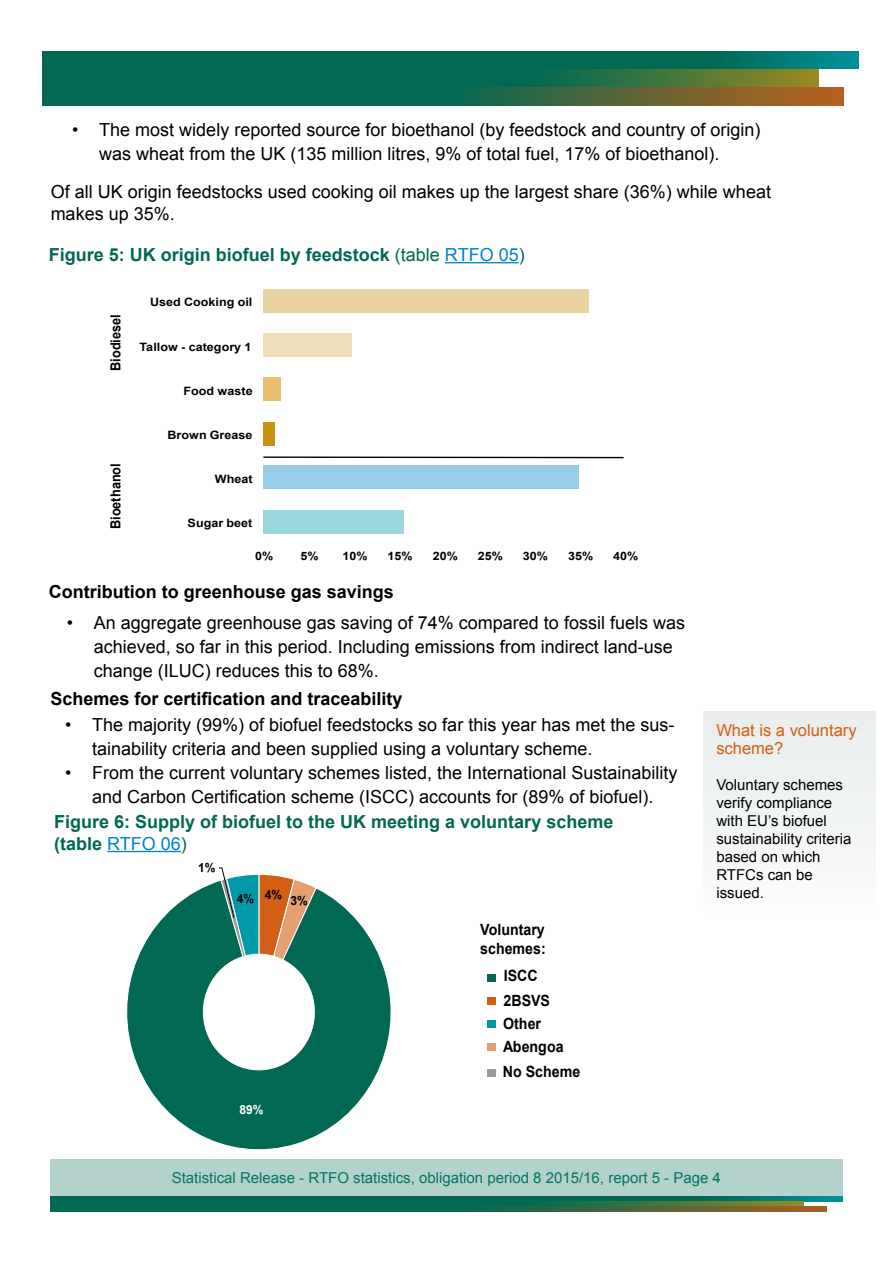
<style>
.page{position:relative;width:893px;height:1263px;background:#fff}
.page>*{position:absolute;margin:0;border:0;box-sizing:border-box;transform-origin:0 0}
.t1{font:18px/24px "Arial";color:#000}
.t2{font:700 18px "Arial";color:#006853}
.t3{font:700 18px "Arial";color:#000}
.Contents{font:16.5px/18px "Arial";color:#d25f15}
.t4{font:700 15.45px/18.9px "Arial";color:#000;scale:.92 1}
.t5{font:15px/18px "Arial";color:#000}
.t6{font:15px "Arial";color:#007662}
.t7{font:700 13.8px "Arial";color:#000;scale:.92 1}
.t8{font:700 12.6px "Arial";color:#000;scale:.96 1}
.t9{font:700 12.6px "Arial";color:#fff;scale:.96 1}
.t10{font:700 11.55px "Arial";color:#000;scale:1.09 1}
.s1{font-weight:400}
.s2{font-weight:400;color:#0082ca}
</style>
<div class="page">
<div style="left:50px;top:1160px;width:792px;height:36px;background:#b3d2cb"></div>
<svg style="left:50px;top:1196px;width:792px;height:5px;background:#006b59"></svg>
<svg style="left:50px;top:1201px;width:753px;height:5px;background:#1b6d4a"></svg>
<svg style="left:50px;top:1206px;width:777px;height:6px;background:#256647"></svg>
<div style="left:704px;top:711px;width:172px;height:209px;background:#f1f4f4"></div>
<svg style="left:43px;top:69px;width:775px;height:18px;background:#1b6d4a"></svg>
<svg style="left:43px;top:51px;width:816px;height:18px;background:#006b59"></svg>
<svg style="left:43px;top:87px;width:800px;height:18px;background:#306544"></svg>
<hr style="left:445px;top:262px;width:74px;height:1px;background:#0082ca">
<hr style="left:107px;top:851px;width:74px;height:1px;background:#0082ca">
<div style="left:263px;top:510px;width:140px;height:24px;background:#99d6dd"></div>
<div style="left:263px;top:465px;width:315px;height:24px;background:#99cdea"></div>
<div style="left:263px;top:422px;width:11px;height:23px;background:#c99212"></div>
<div style="left:263px;top:377px;width:18px;height:24px;background:#e9be71"></div>
<div style="left:263px;top:333px;width:88px;height:24px;background:#efdeb8"></div>
<div style="left:263px;top:289px;width:326px;height:24px;background:#e9d3a0"></div>
<hr style="left:263px;top:456px;width:361px;height:2px;background:#000">
<svg style="left:126px;top:881px;width:265px;height:269px;fill:#006853"></svg>
<svg style="left:219px;top:867px;width:98px;height:94px"></svg>
<div style="left:487px;top:997px;width:8px;height:7px;background:#d25f15"></div>
<div style="left:488px;top:1043px;width:8px;height:8px;background:#e49f73"></div>
<div style="left:487px;top:1069px;width:8px;height:8px;background:#989a9d"></div>
<div style="left:488px;top:1020px;width:8px;height:8px;background:#0099a9"></div>
<div style="left:487px;top:973px;width:8px;height:8px;background:#006853"></div>
<p class="t1" style="left:99px;top:118px;width:663px;text-indent:-27px">• The most widely reported source for bioethanol (by feedstock and country of origin) was wheat from the UK (135 million litres, 9% of total fuel, 17% of bioethanol).</p>
<p class="t1" style="left:51px;top:181px;width:722px;line-height:21.6px">Of all UK origin feedstocks used cooking oil makes up the largest share (36%) while wheat makes up 35%.</p>
<p class="t2" style="left:49px;top:242px;width:477px">Figure 5: UK origin biofuel by feedstock <span class="s1">(table</span> <span class="s2">RTFO 05</span><span class="s1">)</span></p>
<p class="t7" style="left:106px;top:371px;width:63px;rotate:-90deg">Biodiesel</p>
<p class="t7" style="left:107px;top:529px;width:73px;rotate:-90deg">Bioethanol</p>
<p class="t10" style="left:150px;top:295px;width:95px">Used Cooking oil</p>
<p class="t10" style="left:140px;top:339px;width:104px">Tallow - category 1</p>
<p class="t10" style="left:183px;top:383px;width:65px">Food waste</p>
<p class="t10" style="left:167px;top:427px;width:79px">Brown Grease</p>
<p class="t10" style="left:215px;top:471px;width:36px">Wheat</p>
<p class="t10" style="left:188px;top:515px;width:61px">Sugar beet</p>
<p class="t10" style="left:255px;top:548px;width:18px">0%</p>
<p class="t10" style="left:300px;top:548px;width:18px">5%</p>
<p class="t10" style="left:342px;top:548px;width:25px">10%</p>
<p class="t10" style="left:388px;top:548px;width:25px">15%</p>
<p class="t10" style="left:433px;top:548px;width:25px">20%</p>
<p class="t10" style="left:478px;top:548px;width:25px">25%</p>
<p class="t10" style="left:523px;top:548px;width:25px">30%</p>
<p class="t10" style="left:568px;top:548px;width:25px">35%</p>
<p class="t10" style="left:613px;top:548px;width:25px">40%</p>
<p class="t3" style="left:49px;top:580px;width:347px">Contribution to greenhouse gas savings</p>
<p class="t1" style="left:94px;top:610px;width:593px;text-indent:-27px">• An aggregate greenhouse gas saving of 74% compared to fossil fuels was achieved, so far in this period. Including emissions from indirect land-use change (ILUC) reduces this to 68%.</p>
<p class="t1" style="left:92px;top:713px;width:584px;text-indent:-27px">• The majority (99%) of biofuel feedstocks so far this year has met the sus&shy;tainability criteria and been supplied using a voluntary scheme.</p>
<p class="t1" style="left:65px;top:761px;width:614px;text-align:center">• From the current voluntary schemes listed, the International Sustainability and Carbon Certification scheme (ISCC) accounts for (89% of biofuel).</p>
<p class="t3" style="left:50px;top:687px;width:354px">Schemes for certification and traceability</p>
<p class="t2" style="left:54px;top:810px;width:561px">Figure 6: Supply of biofuel to the UK meeting a voluntary scheme</p>
<p class="t2" style="left:54px;top:831px;width:134px">(table <span class="s2">RTFO 06</span><span class="s1">)</span></p>
<p class="t8" style="left:265px;top:886px;width:20px">4%</p>
<p class="t8" style="left:291px;top:893px;width:20px">3%</p>
<p class="t8" style="left:198px;top:859px;width:20px">1%</p>
<p class="t8" style="left:237px;top:890px;width:20px">4%</p>
<p class="t4" style="left:480px;top:921px;width:73px">Voluntary schemes:</p>
<p class="t4" style="left:504px;top:967px;width:38px">ISCC</p>
<p class="t4" style="left:504px;top:992px;width:52px">2BSVS</p>
<p class="t4" style="left:503px;top:1037px;width:67px">Abengoa</p>
<p class="t4" style="left:503px;top:1014px;width:43px">Other</p>
<p class="t9" style="left:239px;top:1101px;width:27px">89%</p>
<p class="t4" style="left:503px;top:1063px;width:86px">No Scheme</p>
<p class="Contents" style="left:716px;top:721px;width:142px">What is a voluntary scheme?</p>
<p class="t5" style="left:716px;top:776px;width:137px">Voluntary schemes verify compliance with EU’s biofuel sustainability criteria based on which<br>RTFCs can be issued.</p>
<p class="t6" style="left:172px;top:1168px;width:551px">Statistical Release - RTFO statistics, obligation period 8 2015/16, report 5 - Page 4</p>
</div>
